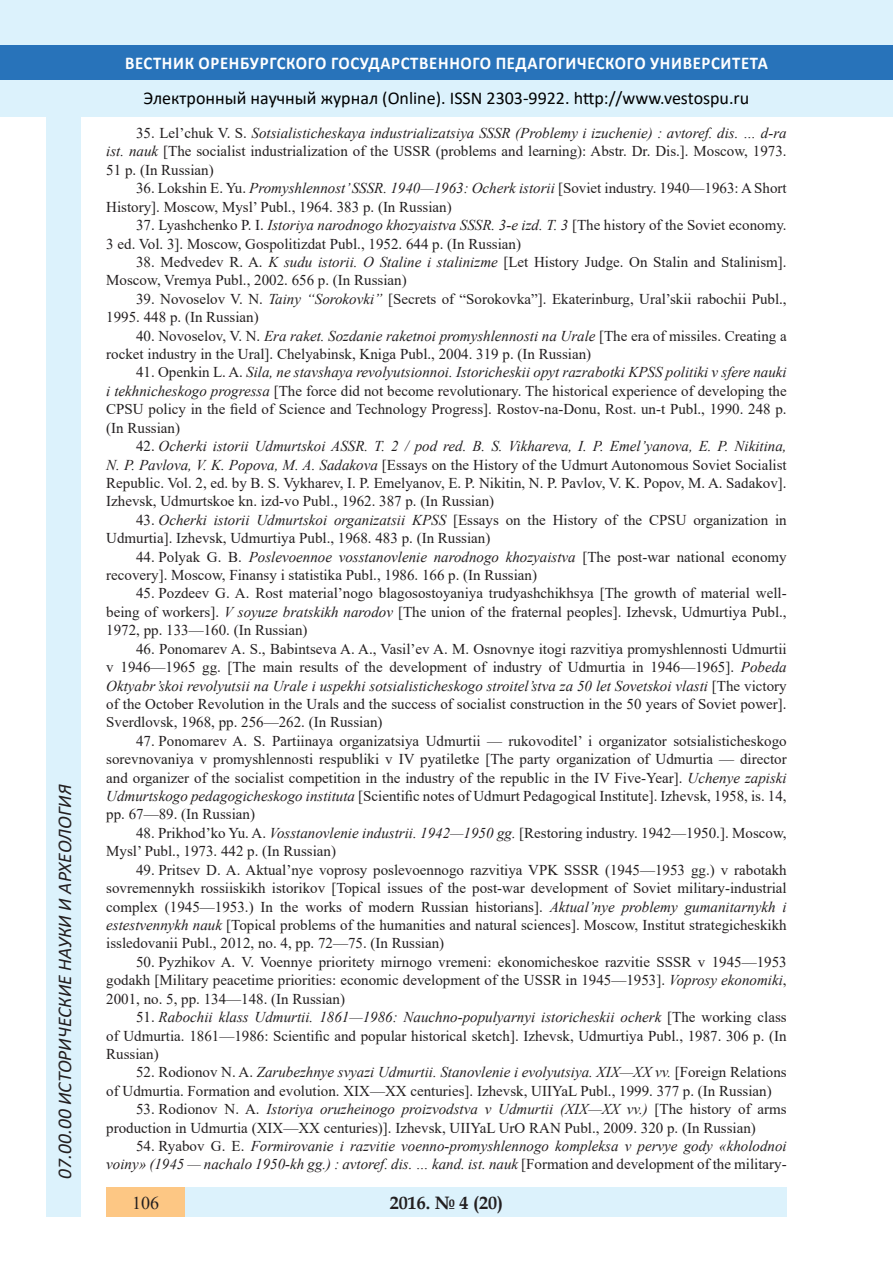
<style>
.page{position:relative;width:893px;height:1263px;background:#fff}
.page>*{position:absolute;margin:0;border:0;box-sizing:border-box;transform-origin:0 0}
.t1{font:italic 19.5px "Calibri";color:#231f20}
.t2{font:18px "Calibri";color:#000}
.t3{font:700 18px "Calibri";letter-spacing:.04em;color:#fff;scale:.93 1}
.t4{font:700 18px "Book Antiqua";color:#231f20}
.t5{font:18px "Times New Roman";color:#231f20}
.литература{font:15px/18.5px "Times New Roman";color:#231f20}
.литература-2{font:italic 15px/18.5px "Times New Roman";color:#231f20;text-align:right}
.s1{font-style:italic}
.s2{font-style:normal}
</style>
<div class="page">
<div style="left:0;top:0;width:893px;height:116px;background:#dcf2fc"></div>
<div style="left:0;top:45px;width:893px;height:34px;background:#2873ba"></div>
<div style="left:106px;top:1188px;width:681px;height:29px;background:#dcf2fc"></div>
<div style="left:106px;top:1188px;width:79px;height:29px;background:#fdc784"></div>
<div style="left:47px;top:116px;width:34px;height:1101px;background:#dcf2fc"></div>
<h1 class="t1" style="left:51px;top:1179px;width:395px;rotate:-90deg">07.00.00 ИСТОРИЧЕСКИЕ НАУКИ И АРХЕОЛОГИЯ</h1>
<h1 class="t1" style="left:51px;top:1105px;width:206px;rotate:-90deg">БИОЛОГИЧЕСКИЕ НАУКИ</h1>
<h1 class="t1" style="left:51px;top:1169px;width:11px;rotate:-90deg">3</h1>
<p class="t3" style="left:125px;top:50px;width:693px">ВЕСТНИК ОРЕНБУРГСКОГО ГОСУДАРСТВЕННОГО ПЕДАГОГИЧЕСКОГО УНИВЕРСИТЕТА</p>
<p class="t2" style="left:144px;top:85px;width:607px">Электронный научный журнал (Online). ISSN 2303-9922. http://www.vestospu.ru</p>
<p class="t2" style="left:583px;top:85px;width:13px">t</p>
<p class="литература" style="left:106px;top:123px;width:682px;text-align:justify;text-indent:30px">35. Lel’chuk V. S. <span class="s1">Sotsialisticheskaya industrializatsiya SSSR (Problemy i izuchenie) : avtoref. dis. … d-ra ist. nauk</span> [The socialist industrialization of the USSR (problems and learning): Abstr. Dr. Dis.]. Moscow, 1973.<br>51 p. (In Russian)</p>
<p class="литература" style="left:106px;top:179px;width:682px;text-indent:30px">36. Lokshin E. Yu. <span class="s1">Promyshlennost’ SSSR. 1940—1963: Ocherk istorii</span> [Soviet industry. 1940—1963: A Short<br>History]. Moscow, Mysl’ Publ., 1964. 383 p. (In Russian)</p>
<p class="литература" style="left:106px;top:215px;width:682px;text-indent:30px">37. Lyashchenko P. I. <span class="s1">Istoriya narodnogo khozyaistva SSSR. 3-e izd. T. 3</span> [The history of the Soviet economy.<br>3 ed. Vol. 3]. Moscow, Gospolitizdat Publ., 1952. 644 p. (In Russian)</p>
<p class="литература" style="left:106px;top:252px;width:682px;text-indent:30px">38. Medvedev R. A. <span class="s1">K sudu istorii. O Staline i stalinizme</span> [Let History Judge. On Stalin and Stalinism].<br>Moscow, Vremya Publ., 2002. 656 p. (In Russian)</p>
<p class="литература" style="left:106px;top:289px;width:682px;text-indent:30px">39. Novoselov V. N. <span class="s1">Tainy “Sorokovki”</span> [Secrets of “Sorokovka”]. Ekaterinburg, Ural’skii rabochii Publ.,<br>1995. 448 p. (In Russian)</p>
<p class="литература" style="left:106px;top:326px;width:682px;text-indent:30px">40. Novoselov, V. N. <span class="s1">Era raket. Sozdanie raketnoi promyshlennosti na Urale</span> [The era of missiles. Creating a rocket industry in the Ural]. Chelyabinsk, Kniga Publ., 2004. 319 p. (In Russian)</p>
<p class="литература" style="left:106px;top:363px;width:682px;text-align:justify;text-indent:30px">41. Openkin L. A. <span class="s1">Sila, ne stavshaya revolyutsionnoi. Istoricheskii opyt razrabotki KPSS politiki v sfere nauki i tekhnicheskogo progressa</span> [The force did not become revolutionary. The historical experience of developing the CPSU policy in the field of Science and Technology Progress]. Rostov-na-Donu, Rost. un-t Publ., 1990. 248 p. (In Russian)</p>
<p class="литература" style="left:106px;top:436px;width:682px;text-align:justify;text-indent:30px">42. <span class="s1">Ocherki istorii Udmurtskoi ASSR. T. 2 / pod red. B. S. Vikhareva, I. P. Emel’yanova, E. P. Nikitina, N. P. Pavlova, V. K. Popova, M. A. Sadakova</span> [Essays on the History of the Udmurt Autonomous Soviet Socialist Republic. Vol. 2, ed. by B. S. Vykharev, I. P. Emelyanov, E. P. Nikitin, N. P. Pavlov, V. K. Popov, M. A. Sadakov].<br>Izhevsk, Udmurtskoe kn. izd-vo Publ., 1962. 387 p. (In Russian)</p>
<p class="литература" style="left:106px;top:510px;width:682px;text-indent:30px">43. <span class="s1">Ocherki istorii Udmurtskoi organizatsii KPSS</span> [Essays on the History of the CPSU organization in<br>Udmurtia]. Izhevsk, Udmurtiya Publ., 1968. 483 p. (In Russian)</p>
<p class="литература" style="left:106px;top:547px;width:682px;text-indent:30px">44. Polyak G. B. <span class="s1">Poslevoennoe vosstanovlenie narodnogo khozyaistva</span> [The post-war national economy recovery]. Moscow, Finansy i statistika Publ., 1986. 166 p. (In Russian)</p>
<p class="литература" style="left:106px;top:584px;width:682px;text-align:justify;text-indent:30px">45. Pozdeev G. A. Rost material’nogo blagosostoyaniya trudyashchikhsya [The growth of material well&shy;being of workers]. <span class="s1">V soyuze bratskikh narodov</span> [The union of the fraternal peoples]. Izhevsk, Udmurtiya Publ., 1972, pp. 133—160. (In Russian)</p>
<p class="литература" style="left:106px;top:639px;width:682px;text-align:justify;text-indent:30px">46. Ponomarev A. S., Babintseva A. A., Vasil’ev A. M. Osnovnye itogi razvitiya promyshlennosti Udmurtii v 1946—1965 gg. [The main results of the development of industry of Udmurtia in 1946—1965]. <span class="s1">Pobeda Oktyabr’skoi revolyutsii na Urale i uspekhi sotsialisticheskogo stroitel’stva za 50 let Sovetskoi vlasti</span> [The victory of the October Revolution in the Urals and the success of socialist construction in the 50 years of Soviet power].<br>Sverdlovsk, 1968, pp. 256—262. (In Russian)</p>
<p class="литература" style="left:106px;top:731px;width:682px;text-align:justify;text-indent:30px">47. Ponomarev A. S. Partiinaya organizatsiya Udmurtii — rukovoditel’ i organizator sotsialisticheskogo sorevnovaniya v promyshlennosti respubliki v IV pyatiletke [The party organization of Udmurtia — director and organizer of the socialist competition in the industry of the republic in the IV Five-Year]. <span class="s1">Uchenye zapiski Udmurtskogo pedagogicheskogo instituta</span> [Scientific notes of Udmurt Pedagogical Institute]. Izhevsk, 1958, is. 14, pp. 67—89. (In Russian)</p>
<p class="литература" style="left:106px;top:823px;width:682px;text-indent:30px">48. Prikhod’ko Yu. A. <span class="s1">Vosstanovlenie industrii. 1942—1950 gg.</span> [Restoring industry. 1942—1950.]. Moscow,<br>Mysl’ Publ., 1973. 442 p. (In Russian)</p>
<p class="литература" style="left:106px;top:860px;width:682px;text-align:justify;text-indent:30px">49. Pritsev D. A. Aktual’nye voprosy poslevoennogo razvitiya VPK SSSR (1945—1953 gg.) v rabotakh sovremennykh rossiiskikh istorikov [Topical issues of the post-war development of Soviet military-industrial complex (1945—1953.) In the works of modern Russian historians]. <span class="s1">Aktual’nye problemy gumanitarnykh i estestvennykh nauk</span> [Topical problems of the humanities and natural sciences]. Moscow, Institut strategicheskikh issledovanii Publ., 2012, no. 4, pp. 72—75. (In Russian)</p>
<p class="литература" style="left:106px;top:952px;width:682px;text-align:justify;text-indent:30px">50. Pyzhikov A. V. Voennye prioritety mirnogo vremeni: ekonomicheskoe razvitie SSSR v 1945—1953 godakh [Military peacetime priorities: economic development of the USSR in 1945—1953]. <span class="s1">Voprosy ekonomiki</span>, 2001, no. 5, pp. 134—148. (In Russian)</p>
<p class="литература" style="left:106px;top:1007px;width:682px;text-align:justify;text-indent:30px">51. <span class="s1">Rabochii klass Udmurtii. 1861—1986: Nauchno-populyarnyi istoricheskii ocherk</span> [The working class of Udmurtia. 1861—1986: Scientific and popular historical sketch]. Izhevsk, Udmurtiya Publ., 1987. 306 p. (In Russian)</p>
<p class="литература" style="left:106px;top:1062px;width:682px;text-indent:30px">52. Rodionov N. A. <span class="s1">Zarubezhnye svyazi Udmurtii. Stanovlenie i evolyutsiya. XIX—XX vv.</span> [Foreign Relations of Udmurtia. Formation and evolution. XIX—XX centuries]. Izhevsk, UIIYaL Publ., 1999. 377 p. (In Russian)</p>
<p class="литература" style="left:106px;top:1099px;width:682px;text-indent:30px">53. Rodionov N. A. <span class="s1">Istoriya oruzheinogo proizvodstva v Udmurtii (XIX—XX vv.)</span> [The history of arms production in Udmurtia (XIX—XX centuries)]. Izhevsk, UIIYaL UrO RAN Publ., 2009. 320 p. (In Russian)</p>
<p class="литература-2" style="left:106px;top:1136px;width:682px"><span class="s2">54. Ryabov G. E.</span> Formirovanie i razvitie voenno-promyshlennogo kompleksa v pervye gody «kholodnoi voiny» (1945 — nachalo 1950-kh gg.) : avtoref. dis. … kand. ist. nauk <span class="s2">[Formation and development of the military-</span></p>
<p class="t4" style="left:390px;top:1190px;width:115px">2016. № 4 (20)</p>
<p class="t5" style="left:132px;top:1190px;width:28px">106</p>
<p class="t4" style="left:460px;top:1190px;width:39px">3 19</p>
</div>
